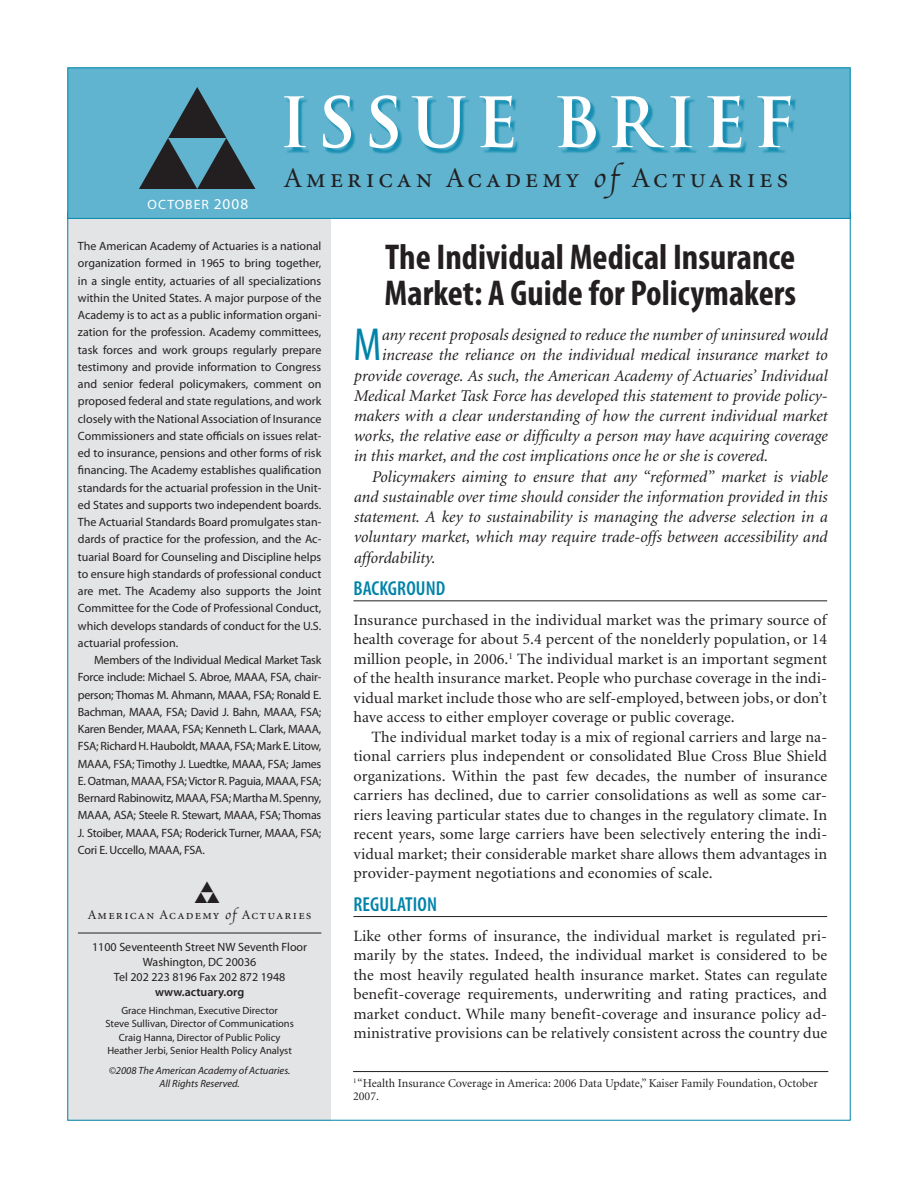
<style>
.page{position:relative;width:918px;height:1188px;background:#fff}
.page>*{position:absolute;margin:0;border:0;box-sizing:border-box;transform-origin:0 0}
.t1{font:127.5px "Actuaries Logo";color:#231f20}
.t2{font:condensed 46.5px "Myriad Pro";color:#0083a9}
.t3{font:700 condensed 36px/36px "Myriad Pro";color:#231f20}
.t4{font:28.5px "Minion Regular SC";letter-spacing:.13em;color:#231f20}
.t5{font:27px "Actuaries Logo";color:#231f20}
.t6{font:600 condensed 20.25px "Myriad Pro";letter-spacing:.005em;color:#0083a9}
.t7{font:italic 16.5px "Minion";color:#231f20}
.t8{font:15.75px/19.5px "Minion";letter-spacing:.005em;color:#231f20;text-align:justify}
.t9{font:13.5px "Minion Regular SC";letter-spacing:.09em;color:#231f20}
.t10{font:13.5px "Myriad Pro";letter-spacing:.07em;color:#fff}
.t11{font:12px/17.2px "Myriad Pro";color:#231f20;text-align:justify}
.t12{font:12px/13.5px "Minion";color:#231f20}
.t13{font:600 12px "Myriad Pro";color:#231f20}
.t14{font:10.5px/13.5px "Myriad Pro";color:#231f20;text-align:center}
.t15{font:italic 10.5px/13.5px "Myriad Pro";color:#231f20;text-align:center}
.s1{font-size:15px}
.s2{font-family:"Apple Chancery"}
</style>
<div class="page">
<div style="left:68px;top:219px;width:263px;height:901px;background:#e3e4e5"></div>
<div style="left:67px;top:67px;width:784px;height:152px;background:#60b4cf;border:1px solid #0083a9"></div>
<hr style="left:78px;top:933px;width:243px;height:1px;background:#231f20">
<hr style="left:353px;top:601px;width:474px;height:1px;background:#231f20">
<hr style="left:353px;top:916px;width:474px;height:1px;background:#231f20">
<div style="left:286px;top:97px;width:511px;height:57px;background:#0083a9;opacity:.75"></div>
<svg style="left:284px;top:95px;width:507px;height:53px"></svg>
<hr style="left:353px;top:1071px;width:475px;height:1px;background:#231f20">
<h1 class="t1" style="left:139px;top:70px;width:124px">A</h1>
<p class="t10" style="left:148px;top:196px;width:102px">OCTOBER <span class="s1">2008</span></p>
<h3 class="t4" style="left:284px;top:164px;width:506px">American Academy <span class="s2">of</span> Actuaries</h3>
<p class="t11" style="left:78px;top:237px;width:245px">The American Academy of Actuaries is a national organization formed in 1965 to bring together, in a single entity, actuaries of all specializations within the United States. A major purpose of the Academy is to act as a public information organi&shy;zation for the profession. Academy committees, task forces and work groups regularly prepare testimony and provide information to Congress and senior federal policymakers, comment on proposed federal and state regulations, and work closely with the National Association of Insurance Commissioners and state officials on issues relat&shy;ed to insurance, pensions and other forms of risk financing. The Academy establishes qualification standards for the actuarial profession in the Unit&shy;ed States and supports two independent boards.<br>The Actuarial Standards Board promulgates stan&shy;dards of practice for the profession, and the Ac&shy;tuarial Board for Counseling and Discipline helps to ensure high standards of professional conduct are met. The Academy also supports the Joint Committee for the Code of Professional Conduct, which develops standards of conduct for the U.S. actuarial profession.</p>
<p class="t11" style="left:78px;top:651px;width:245px;text-indent:16px">Members of the Individual Medical Market Task Force include: Michael S. Abroe, MAAA, FSA, chair&shy;person; Thomas M. Ahmann, MAAA, FSA; Ronald E.<br>Bachman, MAAA, FSA; David J. Bahn, MAAA, FSA; Karen Bender, MAAA, FSA; Kenneth L. Clark, MAAA, FSA; Richard H. Hauboldt, MAAA, FSA; Mark E. Litow, MAAA, FSA; Timothy J. Luedtke, MAAA, FSA; James E. Oatman, MAAA, FSA; Victor R. Paguia, MAAA, FSA; Bernard Rabinowitz, MAAA, FSA; Martha M. Spenny, MAAA, ASA; Steele R. Stewart, MAAA, FSA; Thomas J. Stoiber, MAAA, FSA; Roderick Turner, MAAA, FSA; Cori E. Uccello, MAAA, FSA.</p>
<h3 class="t5" style="left:195px;top:878px;width:27px">A</h3>
<p class="t9" style="left:88px;top:908px;width:225px">American Academy <span class="s2">of</span> Actuaries</p>
<p class="t11" style="left:92px;top:940px;width:216px;line-height:14.7px;text-align:center">1100 Seventeenth Street NW Seventh Floor<br>Washington, DC 20036<br>Tel 202 223 8196 Fax 202 872 1948</p>
<p class="t13" style="left:155px;top:984px;width:91px">www.actuary.org</p>
<p class="t14" style="left:105px;top:1003px;width:190px">Grace Hinchman, Executive Director<br>Steve Sullivan, Director of Communications Craig Hanna, Director of Public Policy Heather Jerbi, Senior Health Policy Analyst</p>
<p class="t15" style="left:109px;top:1063px;width:183px">©2008 The American Academy of Actuaries.<br>All Rights Reserved.</p>
<h3 class="t3" style="left:385px;top:238px;width:413px">The Individual Medical Insurance<br>Market: A Guide for Policymakers</h3>
<h2 class="t2" style="left:353px;top:317px;width:29px">M</h2>
<h3 class="t7" style="left:381px;top:327px;width:447px">any recent proposals designed to reduce the number of uninsured would</h3>
<h3 class="t7" style="left:381px;top:347px;width:447px">increase the reliance on the individual medical insurance market to</h3>
<h3 class="t7" style="left:353px;top:367px;width:475px">provide coverage. As such, the American Academy of Actuaries’ Individual</h3>
<h3 class="t7" style="left:353px;top:387px;width:475px">Medical Market Task Force has developed this statement to provide policy-</h3>
<h3 class="t7" style="left:353px;top:408px;width:475px">makers with a clear understanding of how the current individual market</h3>
<h3 class="t7" style="left:353px;top:428px;width:475px">works, the relative ease or difficulty a person may have acquiring coverage</h3>
<h3 class="t7" style="left:353px;top:448px;width:416px">in this market, and the cost implications once he or she is covered.</h3>
<h3 class="t7" style="left:371px;top:468px;width:457px">Policymakers aiming to ensure that any “reformed” market is viable</h3>
<h3 class="t7" style="left:353px;top:489px;width:475px">and sustainable over time should consider the information provided in this</h3>
<h3 class="t7" style="left:353px;top:509px;width:475px">statement. A key to sustainability is managing the adverse selection in a</h3>
<h3 class="t7" style="left:353px;top:529px;width:475px">voluntary market, which may require trade-offs between accessibility and</h3>
<h3 class="t7" style="left:353px;top:549px;width:83px">affordability.</h3>
<h3 class="t6" style="left:353px;top:577px;width:93px">BACKGROUND</h3>
<p class="t8" style="left:353px;top:611px;width:475px">Insurance purchased in the individual market was the primary source of health coverage for about 5.4 percent of the nonelderly population, or 14 million people, in 2006.<sup>1</sup> The individual market is an important segment of the health insurance market. People who purchase coverage in the indi&shy;vidual market include those who are self-employed, between jobs, or don’t have access to either employer coverage or public coverage.</p>
<p class="t8" style="left:353px;top:728px;width:475px;text-indent:18px">The individual market today is a mix of regional carriers and large na&shy;tional carriers plus independent or consolidated Blue Cross Blue Shield organizations. Within the past few decades, the number of insurance carriers has declined, due to carrier consolidations as well as some car&shy;riers leaving particular states due to changes in the regulatory climate. In recent years, some large carriers have been selectively entering the indi&shy;vidual market; their considerable market share allows them advantages in provider-payment negotiations and economies of scale.</p>
<h3 class="t6" style="left:353px;top:893px;width:85px">REGULATION</h3>
<p class="t8" style="left:353px;top:926px;width:475px">Like other forms of insurance, the individual market is regulated pri&shy;marily by the states. Indeed, the individual market is considered to be the most heavily regulated health insurance market. States can regulate benefit-coverage requirements, underwriting and rating practices, and market conduct. While many benefit-coverage and insurance policy ad&shy;ministrative provisions can be relatively consistent across the country due</p>
<p class="t12" style="left:353px;top:1077px;width:466px"><sup>1</sup> “Health Insurance Coverage in America: 2006 Data Update,” Kaiser Family Foundation, October<br>2007.</p>
</div>
